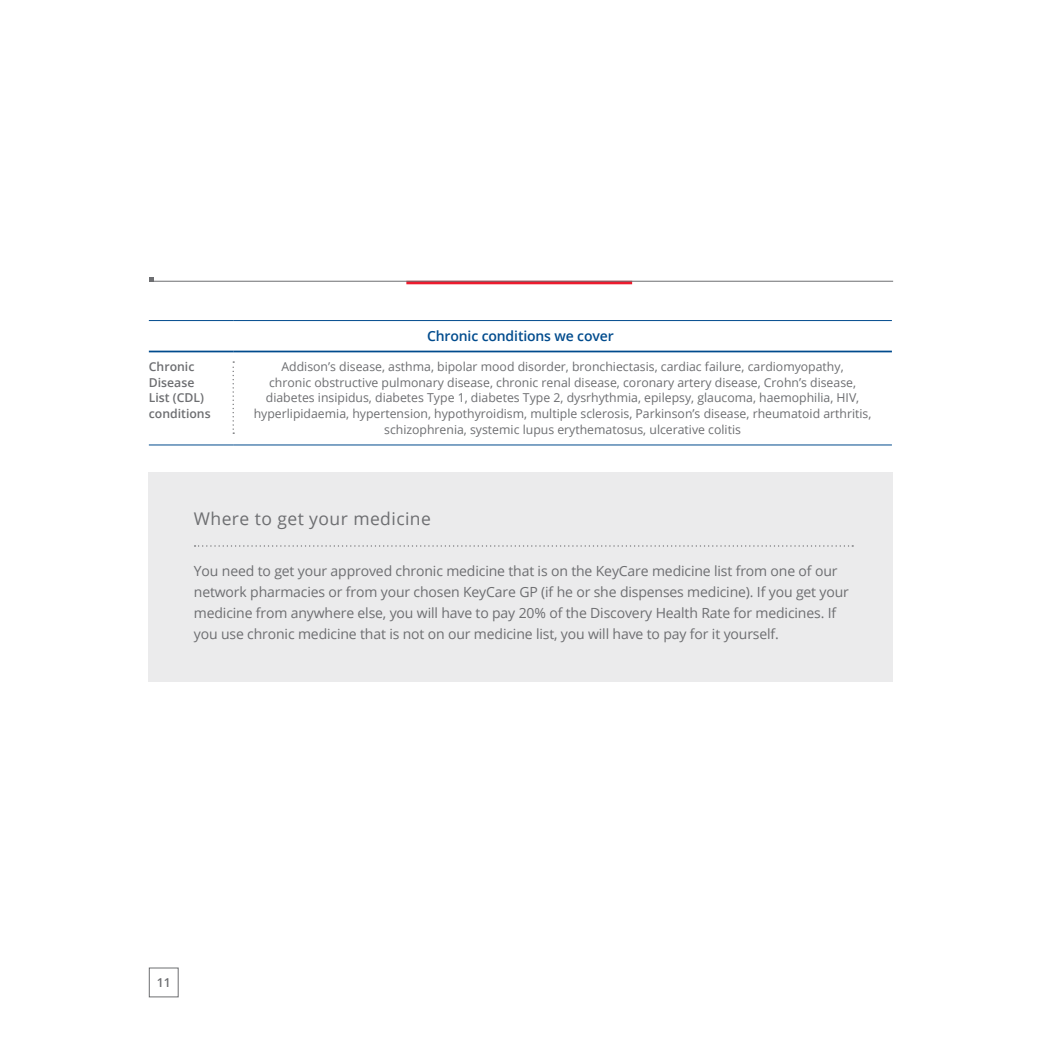
<style>
.page{position:relative;width:1042px;height:1042px;background:#fff}
.page>*{position:absolute;margin:0;border:0;box-sizing:border-box;transform-origin:0 0}
.t1{font:17.5px "Open Sans";letter-spacing:.025em;color:#6d6e71}
.t2{font:14px/21px "Open Sans";letter-spacing:-.01em;color:#6d6e71}
.t3{font:600 14px "Open Sans";letter-spacing:-.01em;color:#004b8d}
.t4{font:12.25px/15.8px "Open Sans";color:#6d6e71;text-align:center}
.t5{font:600 12.25px/15.8px "Open Sans";color:#6d6e71}
</style>
<div class="page">
<div style="left:149px;top:967px;width:30px;height:30px;border:1px solid #6d6e71"></div>
<svg style="left:232px;top:361px;width:2px;height:73px"></svg>
<hr style="left:149px;top:351px;width:84px;height:1px;background:#004b8d">
<hr style="left:233px;top:351px;width:659px;height:1px;background:#004b8d">
<hr style="left:149px;top:444px;width:84px;height:1px;background:#004b8d">
<hr style="left:233px;top:444px;width:659px;height:1px;background:#004b8d">
<hr style="left:149px;top:320px;width:84px;height:1px;background:#004b8d">
<hr style="left:233px;top:320px;width:659px;height:1px;background:#004b8d">
<hr style="left:406px;top:281px;width:226px;height:3px;background:#ed1c2e">
<hr style="left:152px;top:281px;width:741px;height:1px;background:#6d6e71">
<svg style="left:149px;top:277px;width:5px;height:5px"></svg>
<div style="left:148px;top:472px;width:744px;height:210px;background:#ebebec"></div>
<svg style="left:195px;top:545px;width:658px;height:2px"></svg>
<p class="t3" style="left:427px;top:326px;width:188px">Chronic conditions we cover</p>
<p class="t5" style="left:149px;top:358px;width:63px">Chronic<br>Disease<br>List (CDL) conditions</p>
<p class="t4" style="left:254px;top:358px;width:619px">Addison’s disease, asthma, bipolar mood disorder, bronchiectasis, cardiac failure, cardiomyopathy,<br>chronic obstructive pulmonary disease, chronic renal disease, coronary artery disease, Crohn’s disease, diabetes insipidus, diabetes Type 1, diabetes Type 2, dysrhythmia, epilepsy, glaucoma, haemophilia, HIV, hyperlipidaemia, hypertension, hypothyroidism, multiple sclerosis, Parkinson’s disease, rheumatoid arthritis, schizophrenia, systemic lupus erythematosus, ulcerative colitis</p>
<h1 class="t1" style="left:194px;top:507px;width:239px">Where to get your medicine</h1>
<p class="t2" style="left:194px;top:560px;width:656px">You need to get your approved chronic medicine that is on the KeyCare medicine list from one of our network pharmacies or from your chosen KeyCare GP (if he or she dispenses medicine). If you get your medicine from anywhere else, you will have to pay 20% of the Discovery Health Rate for medicines. If you use chronic medicine that is not on our medicine list, you will have to pay for it yourself.</p>
<p class="t5" style="left:157px;top:974px;width:15px">11</p>
</div>
